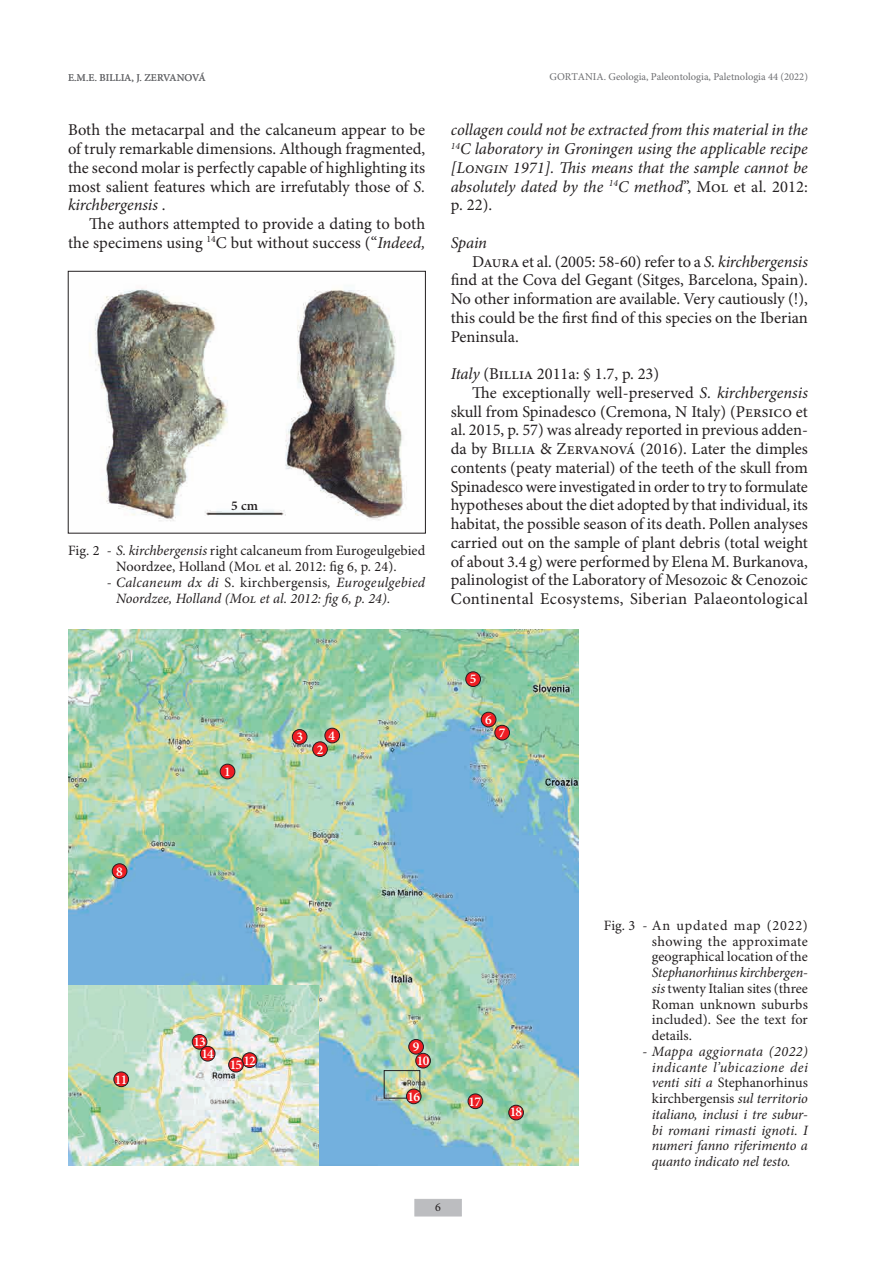
<style>
.page{position:relative;width:893px;height:1263px;background:#fff}
.page>*{position:absolute;margin:0;border:0;box-sizing:border-box;transform-origin:0 0}
.t1{font:16.5px/18.8px "Minion Pro";color:#231f20;text-align:justify}
.t2{font:italic 16.5px/18.6px "Minion Pro";color:#231f20;text-align:justify}
.t3{font:italic 14.25px/15.8px "Minion Pro";letter-spacing:.005em;color:#231f20;text-align:justify}
.t4{font:14.25px/15.8px "Minion Pro";letter-spacing:.005em;color:#231f20;text-align:justify}
.t5{font:600 13.5px "Minion Pro";color:#fff}
.t6{font:600 13.5px "Minion Pro";color:#231f20}
.t7{font:12px "Minion Pro";color:#231f20}
.t8{font:10.5px "Minion Pro";color:#6c6d70}
.s1{font-style:italic}
.s2{font-style:normal}
</style>
<div class="page">
<div style="left:415px;top:1199px;width:46px;height:17px;background:#bcbdc0"></div>
<img style="left:89px;top:288px;width:318px;height:234px">
<div style="left:68px;top:271px;width:358px;height:262px;border:1px solid #231f20"></div>
<img style="left:68px;top:630px;width:510px;height:535px">
<div style="left:220px;top:764px;width:15px;height:15px;background:#ee1d23;border-radius:50%"></div>
<div style="left:220px;top:764px;width:15px;height:15px;border:1px solid #231f20;border-radius:50%"></div>
<div style="left:313px;top:742px;width:14px;height:14px;background:#ee1d23;border-radius:50%"></div>
<div style="left:312px;top:741px;width:16px;height:16px;border:1px solid #231f20;border-radius:50%"></div>
<div style="left:325px;top:728px;width:15px;height:15px;background:#ee1d23;border-radius:50%"></div>
<div style="left:325px;top:728px;width:15px;height:15px;border:1px solid #231f20;border-radius:50%"></div>
<div style="left:466px;top:672px;width:14px;height:14px;background:#ee1d23;border-radius:50%"></div>
<div style="left:465px;top:671px;width:16px;height:16px;border:1px solid #231f20;border-radius:50%"></div>
<div style="left:481px;top:712px;width:15px;height:15px;background:#ee1d23;border-radius:50%"></div>
<div style="left:481px;top:712px;width:15px;height:15px;border:1px solid #231f20;border-radius:50%"></div>
<div style="left:495px;top:725px;width:14px;height:15px;background:#ee1d23;border-radius:50%"></div>
<div style="left:495px;top:725px;width:15px;height:15px;border:1px solid #231f20;border-radius:50%"></div>
<div style="left:292px;top:729px;width:15px;height:15px;background:#ee1d23;border-radius:50%"></div>
<div style="left:292px;top:729px;width:15px;height:15px;border:1px solid #231f20;border-radius:50%"></div>
<div style="left:112px;top:864px;width:15px;height:14px;background:#ee1d23;border-radius:50%"></div>
<div style="left:112px;top:863px;width:15px;height:16px;border:1px solid #231f20;border-radius:50%"></div>
<div style="left:409px;top:1039px;width:14px;height:15px;background:#ee1d23;border-radius:50%"></div>
<div style="left:408px;top:1039px;width:16px;height:15px;border:1px solid #231f20;border-radius:50%"></div>
<img style="left:68px;top:986px;width:251px;height:179px">
<div style="left:114px;top:1072px;width:15px;height:15px;background:#ee1d23;border-radius:50%"></div>
<div style="left:114px;top:1072px;width:15px;height:15px;border:1px solid #231f20;border-radius:50%"></div>
<div style="left:242px;top:1053px;width:15px;height:14px;background:#ee1d23;border-radius:50%"></div>
<div style="left:242px;top:1052px;width:15px;height:16px;border:1px solid #231f20;border-radius:50%"></div>
<div style="left:229px;top:1057px;width:14px;height:15px;background:#ee1d23;border-radius:50%"></div>
<div style="left:228px;top:1057px;width:16px;height:15px;border:1px solid #231f20;border-radius:50%"></div>
<div style="left:192px;top:1034px;width:15px;height:15px;background:#ee1d23;border-radius:50%"></div>
<div style="left:192px;top:1034px;width:15px;height:15px;border:1px solid #231f20;border-radius:50%"></div>
<div style="left:200px;top:1046px;width:15px;height:15px;background:#ee1d23;border-radius:50%"></div>
<div style="left:200px;top:1046px;width:15px;height:15px;border:1px solid #231f20;border-radius:50%"></div>
<div style="left:416px;top:1053px;width:14px;height:15px;background:#ee1d23;border-radius:50%"></div>
<div style="left:415px;top:1053px;width:16px;height:15px;border:1px solid #231f20;border-radius:50%"></div>
<div style="left:468px;top:1094px;width:15px;height:15px;background:#ee1d23;border-radius:50%"></div>
<div style="left:468px;top:1094px;width:15px;height:15px;border:1px solid #231f20;border-radius:50%"></div>
<div style="left:509px;top:1105px;width:14px;height:15px;background:#ee1d23;border-radius:50%"></div>
<div style="left:508px;top:1105px;width:16px;height:15px;border:1px solid #231f20;border-radius:50%"></div>
<div style="left:384px;top:1070px;width:36px;height:28px;border:1px solid #231f20"></div>
<div style="left:406px;top:1089px;width:15px;height:15px;background:#ee1d23;border-radius:50%"></div>
<div style="left:406px;top:1089px;width:15px;height:15px;border:1px solid #231f20;border-radius:50%"></div>
<p class="t8" style="left:68px;top:71px;width:139px">E.M.E. BILLIA, J. ZERVANOVÁ</p>
<p class="t1" style="left:68px;top:121px;width:359px">Both the metacarpal and the calcaneum appear to be of truly remarkable dimensions. Although fragmented, the second molar is perfectly capable of highlighting its most salient features which are irrefutably those of <span class="s1">S. kirchbergensis</span> .</p>
<p class="t1" style="left:68px;top:215px;width:359px;text-align:right">The authors attempted to provide a dating to both the specimens using <sup>14</sup>C but without success (“<span class="s1">Indeed,</span></p>
<p class="t6" style="left:231px;top:496px;width:28px">5 cm</p>
<p class="t4" style="left:116px;top:544px;width:311px;text-indent:-48px">Fig. 2 - <span class="s1">S. kirchbergensis</span> right calcaneum from Eurogeulgebied<br>Noordzee, Holland (Mol et al. 2012: fig 6, p. 24).</p>
<p class="t3" style="left:116px;top:574px;width:311px;text-indent:-9px"><span class="s2">-</span> Calcaneum dx di <span class="s2">S. kirchbergensis</span>, Eurogeulgebied<br>Noordzee, Holland (Mol et al. 2012: fig 6, p. 24).</p>
<p class="t8" style="left:549px;top:71px;width:260px">GORTANIA. Geologia, Paleontologia, Paletnologia 44 (2022)</p>
<p class="t2" style="left:451px;top:121px;width:359px">collagen could not be extracted from this material in the <sup>14</sup>C laboratory in Groningen using the applicable recipe [Longin 1971]. This means that the sample cannot be absolutely dated by the <sup>14</sup>C method<span class="s2">”, Mol et al. 2012: p. 22).</span></p>
<p class="t2" style="left:451px;top:233px;width:38px">Spain</p>
<p class="t1" style="left:451px;top:253px;width:359px;text-indent:21px">Daura et al. (2005: 58-60) refer to a <span class="s1">S. kirchbergensis </span>find at the Cova del Gegant (Sitges, Barcelona, Spain).<br>No other information are available. Very cautiously (!), this could be the first find of this species on the Iberian Peninsula.</p>
<p class="t1" style="left:451px;top:365px;width:210px"><span class="s1">Italy</span> (Billia 2011a: § 1.7, p. 23)</p>
<p class="t1" style="left:451px;top:384px;width:359px;text-indent:21px">The exceptionally well-preserved <span class="s1">S. kirchbergensis </span>skull from Spinadesco (Cremona, N Italy) (Persico et al. 2015, p. 57) was already reported in previous adden&shy;da by Billia &amp; Zervanová (2016). Later the dimples contents (peaty material) of the teeth of the skull from Spinadesco were investigated in order to try to formulate hypotheses about the diet adopted by that individual, its habitat, the possible season of its death. Pollen analyses carried out on the sample of plant debris (total weight of about 3.4 g) were performed by Elena M. Burkanova, palinologist of the Laboratory of Mesozoic &amp; Cenozoic Continental Ecosystems, Siberian Palaeontological</p>
<p class="t5" style="left:224px;top:762px;width:8px">1</p>
<p class="t5" style="left:296px;top:728px;width:8px">3</p>
<p class="t5" style="left:328px;top:726px;width:8px">4</p>
<p class="t5" style="left:317px;top:740px;width:8px">2</p>
<p class="t5" style="left:470px;top:670px;width:8px">5</p>
<p class="t5" style="left:485px;top:710px;width:8px">6</p>
<p class="t5" style="left:499px;top:724px;width:8px">7</p>
<p class="t5" style="left:116px;top:862px;width:8px">8</p>
<p class="t5" style="left:115px;top:1070px;width:14px">11</p>
<p class="t5" style="left:193px;top:1033px;width:14px">13</p>
<p class="t5" style="left:201px;top:1045px;width:14px">14</p>
<p class="t5" style="left:243px;top:1051px;width:14px">12</p>
<p class="t5" style="left:230px;top:1056px;width:14px">15</p>
<p class="t5" style="left:413px;top:1038px;width:8px">9</p>
<p class="t5" style="left:417px;top:1052px;width:14px">10</p>
<p class="t5" style="left:408px;top:1087px;width:14px">16</p>
<p class="t5" style="left:469px;top:1092px;width:14px">17</p>
<p class="t5" style="left:510px;top:1103px;width:14px">18</p>
<p class="t7" style="left:435px;top:1199px;width:7px">6</p>
<p class="t4" style="left:652px;top:918px;width:158px;text-indent:-48px">Fig. 3 - An updated map (2022) showing the approximate geographical location of the <span class="s1">Stephanorhinus kirchbergen&shy;sis</span> twenty Italian sites (three Roman unknown suburbs included). See the text for details.</p>
<p class="t3" style="left:652px;top:1043px;width:158px;text-indent:-9px">- Mappa aggiornata (2022) indicante l’ubicazione dei venti siti a <span class="s2">Stephanorhinus kirchbergensis</span> sul territorio italiano, inclusi i tre subur&shy;bi romani rimasti ignoti. I numeri fanno riferimento a quanto indicato nel testo.</p>
</div>
